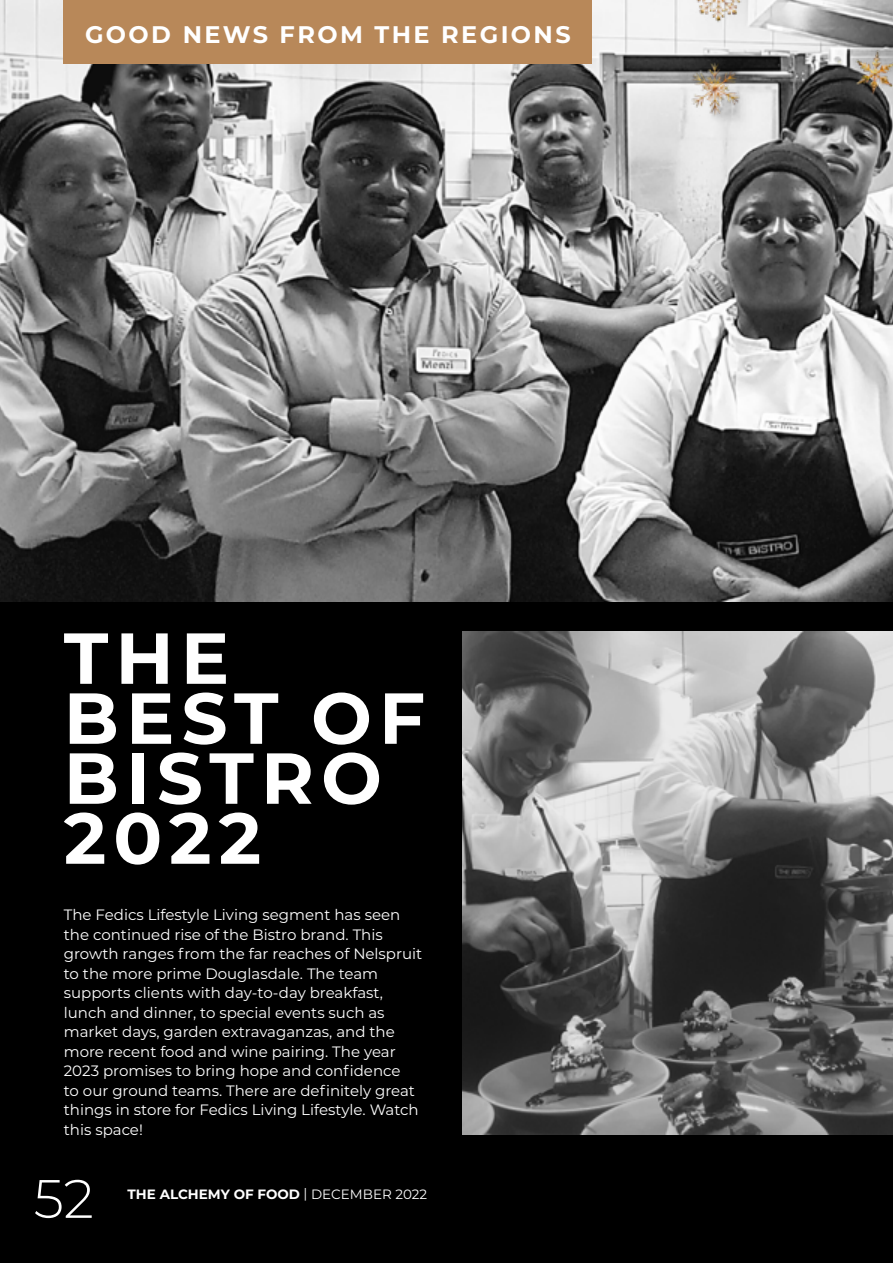
<style>
.page{position:relative;width:893px;height:1263px;background:#000}
.page>*{position:absolute;margin:0;border:0;box-sizing:border-box;transform-origin:0 0}
.t1{font:700 72px/60px "Montserrat";letter-spacing:.1em;color:#fff}
.t2{font:300 54px "Montserrat";color:#fff}
.t3{font:700 24px "Montserrat";letter-spacing:.1em;color:#fff}
.t4{font:15px/19.5px "Montserrat";color:#fff}
.t5{font:700 13.5px "Montserrat";color:#fff}
.s1{font-weight:400}
</style>
<div class="page">
<img style="left:0;top:0;width:893px;height:601px">
<div style="left:64px;top:0;width:528px;height:64px;background:#b88859"></div>
<img style="left:462px;top:631px;width:431px;height:503px">
<img style="left:659px;top:0;width:234px;height:122px">
<h3 class="t3" style="left:85px;top:17px;width:487px">GOOD NEWS FROM THE REGIONS</h3>
<h1 class="t1" style="left:64px;top:625px;width:363px">THE<br>BEST OF<br>BISTRO<br>2022</h1>
<p class="t4" style="left:64px;top:904px;width:360px">The Fedics Lifestyle Living segment has seen the continued rise of the Bistro brand. This growth ranges from the far reaches of Nelspruit to the more prime Douglasdale. The team supports clients with day-to-day breakfast, lunch and dinner, to special events such as market days, garden extravaganzas, and the more recent food and wine pairing. The year 2023 promises to bring hope and confidence<br>to our ground teams. There are definitely great things in store for Fedics Living Lifestyle. Watch this space!</p>
<h2 class="t2" style="left:34px;top:1162px;width:62px">52</h2>
<p class="t5" style="left:128px;top:1185px;width:301px">THE ALCHEMY OF FOOD <span class="s1">| DECEMBER 2022</span></p>
</div>
